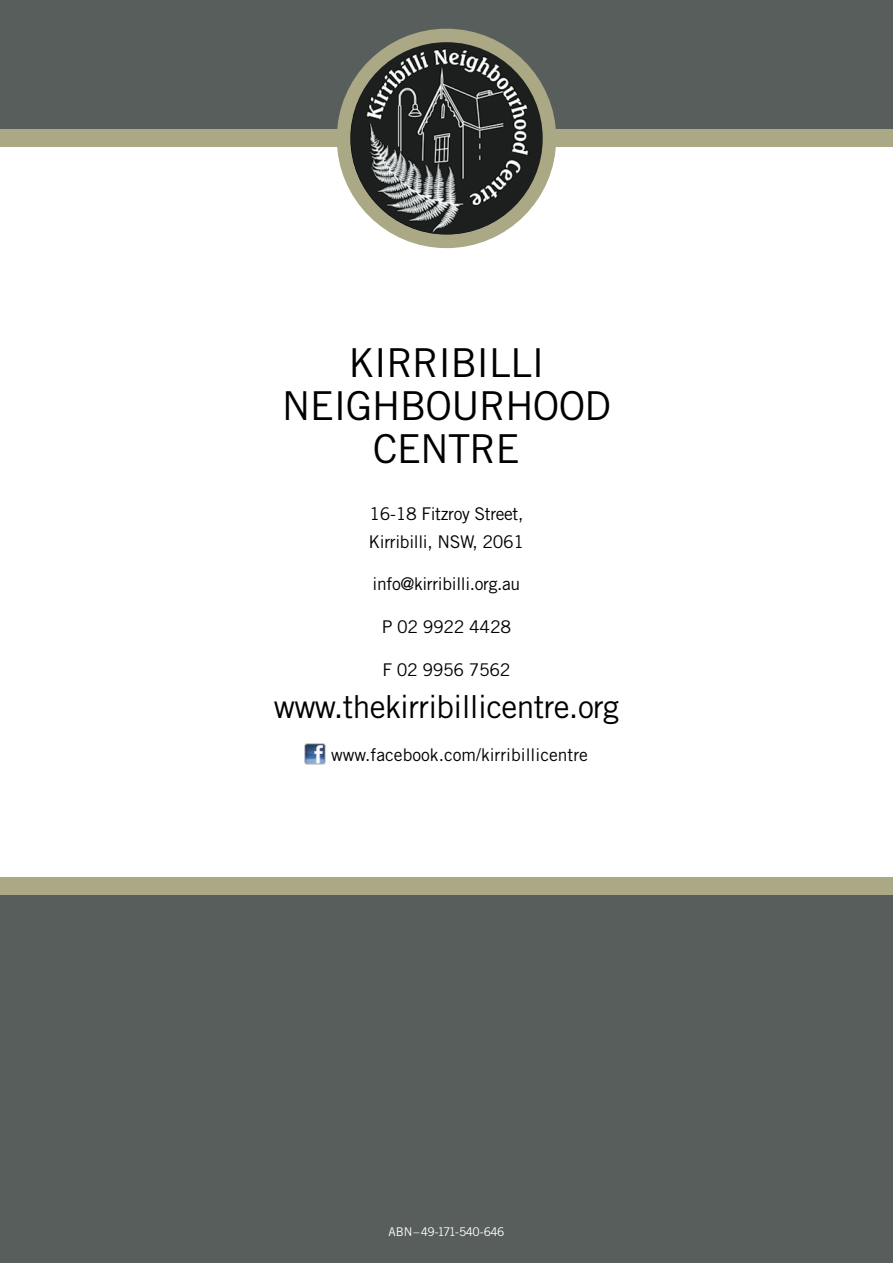
<style>
.page{position:relative;width:893px;height:1263px;background:#fff}
.page>*{position:absolute;margin:0;border:0;box-sizing:border-box;transform-origin:0 0}
.t1{font:39.9px "Trade Gothic LT Std";color:#000}
.t2{font:31.8px "Trade Gothic LT Std";letter-spacing:-.02em;color:#000}
.t3{font:17.55px/28.2px "Trade Gothic LT Std";letter-spacing:-.02em;color:#000}
.t4{font:17.55px "Trade Gothic LT Std";color:#000}
.t5{font:12px "Trade Gothic LT Std";letter-spacing:-.06em;color:#fff}
</style>
<div class="page">
<div style="left:0;top:895px;width:893px;height:368px;background:#585e5c"></div>
<div style="left:0;top:878px;width:893px;height:17px;background:#aba886"></div>
<img style="left:305px;top:744px;width:21px;height:21px">
<div style="left:0;top:0;width:893px;height:138px;background:#585e5c"></div>
<div style="left:0;top:130px;width:893px;height:17px;background:#aba886"></div>
<img style="left:347px;top:39px;width:199px;height:198px">
<div style="left:337px;top:29px;width:219px;height:219px;border:14px solid #aba886;border-radius:50%"></div>
<h1 class="t1" style="left:348px;top:339px;width:45px">Kirribilli</h1>
<h1 class="t1" style="left:282px;top:382px;width:54px">Neighbourhood</h1>
<h1 class="t1" style="left:373px;top:425px;width:48px">Centre</h1>
<p class="t3" style="left:369px;top:499px;width:157px">16-18 Fitzroy Street,<br>Kirribilli, NSW, 2061</p>
<p class="t3" style="left:373px;top:570px;width:149px">info@kirribilli.org.au</p>
<p class="t3" style="left:382px;top:612px;width:131px">P 02 9922 4428</p>
<p class="t3" style="left:382px;top:655px;width:130px">F 02 9956 7562</p>
<h2 class="t2" style="left:274px;top:688px;width:347px">www.thekirribillicentre.org</h2>
<p class="t4" style="left:331px;top:744px;width:258px">www.facebook.com/kirribillicentre</p>
<p class="t5" style="left:389px;top:1224px;width:117px">ABN –49-171-540-646</p>
</div>
